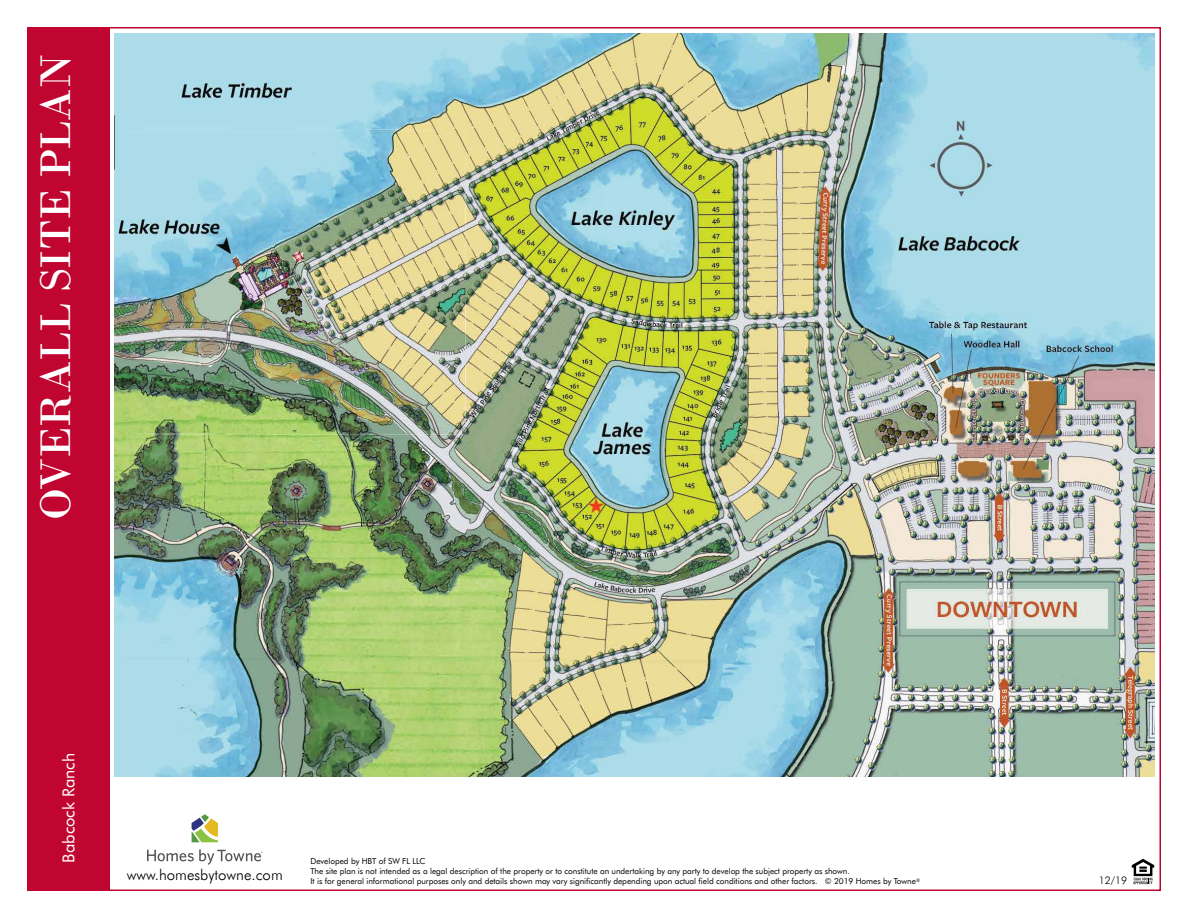
<style>
.page{position:relative;width:1188px;height:918px;background:#fff}
.page>*{position:absolute;margin:0;border:0;box-sizing:border-box;transform-origin:0 0}
.t1{font:45px "Bodoni";color:#fff}
.t2{font:16.5px "Futura BT";color:#fff}
.t3{font:300 15px "Futura BT";color:#000}
.t4{font:300 10.5px "Futura BT";color:#000}
.t5{font:8.25px/9.9px "Futura BT";letter-spacing:-.005em;color:#000}
.t6{font:4.8px "Futura BT";color:#000}
</style>
<div class="page">
<svg style="left:1132px;top:859px;width:22px;height:25px"></svg>
<div style="left:27px;top:27px;width:83px;height:864px;background:#c00630"></div>
<svg style="left:192px;top:814px;width:26px;height:28px"></svg>
<svg style="left:147px;top:849px;width:115px;height:16px"></svg>
<img style="left:115px;top:34px;width:1039px;height:742px">
<h1 class="t1" style="left:29px;top:520px;width:467px;rotate:-90deg">OVERALL SITE PLAN</h1>
<h2 class="t2" style="left:58px;top:862px;width:111px;rotate:-90deg">Babcock Ranch</h2>
<p class="t5" style="left:310px;top:856px;width:607px">Developed by HBT of SW FL LLC<br>The site plan is not intended as a legal description of the property or to constitute an undertaking by any party to develop the subject property as shown.<br>It is for general informational purposes only and details shown may vary significantly depending upon actual field conditions and other factors. © 2019 Homes by Towne</p>
<h3 class="t3" style="left:127px;top:865px;width:158px">www.homesbytowne.com</h3>
<p class="t6" style="left:916px;top:877px;width:6px">®</p>
<p class="t4" style="left:1099px;top:874px;width:30px">12/19</p>
</div>
